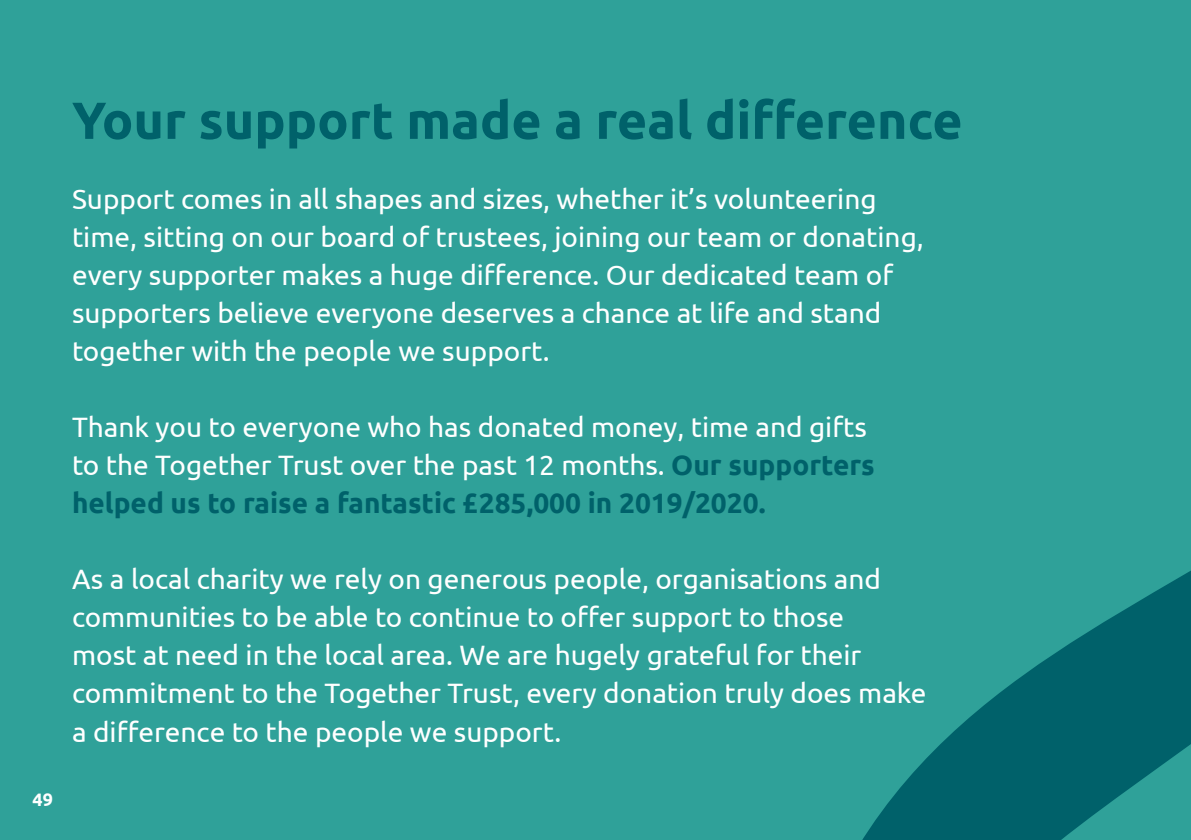
<style>
.page{position:relative;width:1191px;height:840px;background:#fff}
.page>*{position:absolute;margin:0;border:0;box-sizing:border-box;transform-origin:0 0}
.t1{font:700 52px "Ubuntu";color:#00616a}
.t2{font:28px/38px "Ubuntu";color:#fff}
.t3{font:700 18px "Ubuntu";color:#fff}
.s1{font-weight:700;color:#00616a}
</style>
<div class="page">
<div style="left:0;top:0;width:346px;height:839px;background:#2fa199"></div>
<div style="left:346px;top:0;width:845px;height:839px;background:#2fa199"></div>
<p class="t3" style="left:33px;top:788px;width:22px">49</p>
<h1 class="t1" style="left:72px;top:89px;width:892px">Your support made a real difference</h1>
<p class="t2" style="left:72px;top:179px;width:853px">Support comes in all shapes and sizes, whether it’s volunteering time, sitting on our board of trustees, joining our team or donating, every supporter makes a huge difference. Our dedicated team of supporters believe everyone deserves a chance at life and stand together with the people we support.</p>
<p class="t2" style="left:72px;top:407px;width:804px">Thank you to everyone who has donated money, time and gifts to the Together Trust over the past 12 months. <span class="s1">Our supporters helped us to raise a fantastic £285,000 in 2019/2020.</span></p>
<p class="t2" style="left:72px;top:559px;width:856px">As a local charity we rely on generous people, organisations and communities to be able to continue to offer support to those<br>most at need in the local area. We are hugely grateful for their commitment to the Together Trust, every donation truly does make a difference to the people we support.</p>
</div>
